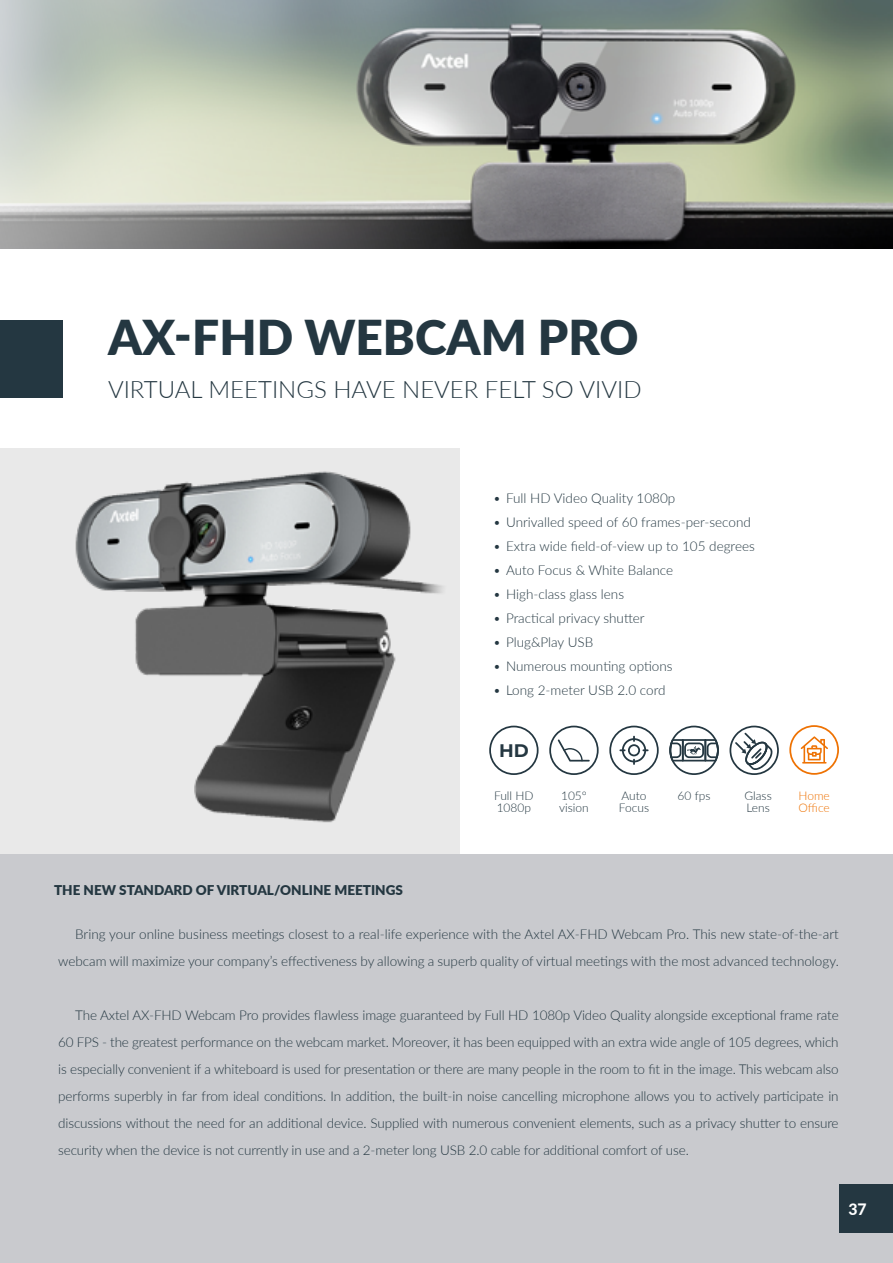
<style>
.page{position:relative;width:893px;height:1263px;background:#fff}
.page>*{position:absolute;margin:0;border:0;box-sizing:border-box;transform-origin:0 0}
.t1{font:900 48px "Lato";color:#243741}
.t2{font:300 24px "Lato";color:#243741}
.t3{font:700 18.15px "Montserrat";color:#243741}
.t4{font:800 15.75px "Lato";color:#fff}
.t5{font:300 13.5px/27px "Lato";color:#243741;text-align:right}
.t6{font:900 13.5px "Lato";color:#243741}
.t7{font:300 12px/12px "Lato";color:#243741}
.t8{font:300 12px/12px "Lato";letter-spacing:-.01em;color:#ee7203}
</style>
<div class="page">
<div style="left:0;top:448px;width:459px;height:815px;background:#e9e9e9"></div>
<div style="left:0;top:855px;width:893px;height:408px;background:#c9cace"></div>
<div style="left:0;top:320px;width:62px;height:78px;background:#243741"></div>
<img style="left:75px;top:448px;width:385px;height:385px">
<img style="left:0;top:0;width:893px;height:249px">
<svg style="left:549px;top:726px;width:50px;height:49px"></svg>
<svg style="left:669px;top:726px;width:50px;height:49px"></svg>
<svg style="left:609px;top:726px;width:50px;height:49px"></svg>
<svg style="left:489px;top:726px;width:50px;height:49px"></svg>
<svg style="left:729px;top:726px;width:50px;height:49px"></svg>
<svg style="left:789px;top:725px;width:50px;height:50px"></svg>
<div style="left:839px;top:1184px;width:54px;height:49px;background:#243741"></div>
<h1 class="t1" style="left:108px;top:301px;width:532px">AX-FHD WEBCAM PRO</h1>
<h2 class="t2" style="left:108px;top:372px;width:535px">VIRTUAL MEETINGS HAVE NEVER FELT SO VIVID</h2>
<p class="t5" style="left:493px;top:484px;width:184px">• Full HD Video Quality 1080p</p>
<p class="t5" style="left:493px;top:508px;width:259px">• Unrivalled speed of 60 frames-per-second</p>
<p class="t5" style="left:493px;top:532px;width:263px">• Extra wide field-of-view up to 105 degrees</p>
<p class="t5" style="left:493px;top:556px;width:181px">• Auto Focus &amp; White Balance</p>
<p class="t5" style="left:493px;top:580px;width:132px">• High-class glass lens</p>
<p class="t5" style="left:493px;top:604px;width:153px">• Practical privacy shutter</p>
<p class="t5" style="left:493px;top:628px;width:102px">• Plug&amp;Play USB</p>
<p class="t5" style="left:493px;top:652px;width:181px">• Numerous mounting options</p>
<p class="t5" style="left:493px;top:676px;width:174px">• Long 2-meter USB 2.0 cord</p>
<h3 class="t3" style="left:499px;top:737px;width:31px">HD</h3>
<p class="t7" style="left:494px;top:789px;width:41px">Full HD<br>1080p</p>
<p class="t7" style="left:559px;top:789px;width:31px">105° vision</p>
<p class="t7" style="left:621px;top:789px;width:26px">Auto</p>
<p class="t7" style="left:678px;top:789px;width:34px">60 fps</p>
<p class="t7" style="left:619px;top:801px;width:32px">Focus</p>
<p class="t7" style="left:744px;top:789px;width:29px">Glass<br>Lens</p>
<p class="t8" style="left:798px;top:789px;width:33px">Home<br>Office</p>
<p class="t6" style="left:54px;top:879px;width:350px">THE NEW STANDARD OF VIRTUAL/ONLINE MEETINGS</p>
<p class="t5" style="left:58px;top:920px;width:782px">Bring your online business meetings closest to a real-life experience with the Axtel AX-FHD Webcam Pro. This new state-of-the-art webcam will maximize your company’s effectiveness by allowing a superb quality of virtual meetings with the most advanced technology.</p>
<p class="t5" style="left:58px;top:1001px;width:782px;text-align:justify;text-indent:17px">The Axtel AX-FHD Webcam Pro provides flawless image guaranteed by Full HD 1080p Video Quality alongside exceptional frame rate 60 FPS - the greatest performance on the webcam market. Moreover, it has been equipped with an extra wide angle of 105 degrees, which is especially convenient if a whiteboard is used for presentation or there are many people in the room to fit in the image. This webcam also performs superbly in far from ideal conditions. In addition, the built-in noise cancelling microphone allows you to actively participate in discussions without the need for an additional device. Supplied with numerous convenient elements, such as a privacy shutter to ensure security when the device is not currently in use and a 2-meter long USB 2.0 cable for additional comfort of use.</p>
<p class="t4" style="left:848px;top:1197px;width:20px">37</p>
</div>
